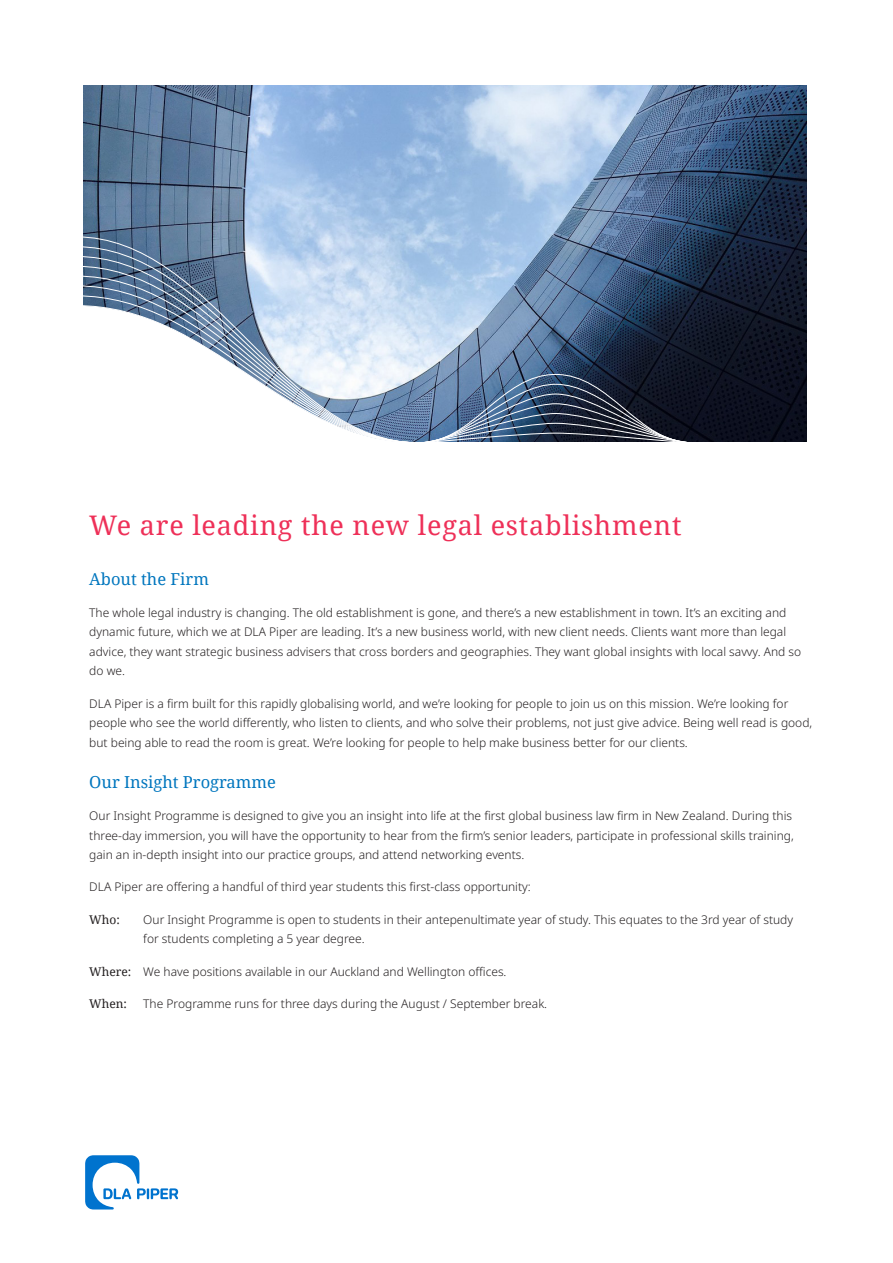
<style>
.page{position:relative;width:893px;height:1263px;background:#fff}
.page>*{position:absolute;margin:0;border:0;box-sizing:border-box;transform-origin:0 0}
.t1{font:27px "Noto Serif";letter-spacing:.03em;color:#ee3058}
.Subhead_1{font:16.5px "Noto Serif";color:#0076be}
.Body_Copy{font:300 12px/19.5px "Noto Sans";color:#231f20}
.Body_Copy-2{font:12px "Noto Serif";color:#231f20}
.s1{font-family:"Noto Serif";font-weight:400}
</style>
<div class="page">
<img style="left:84px;top:85px;width:723px;height:357px">
<svg style="left:420px;top:374px;width:273px;height:68px;background:#3e4f67"></svg>
<svg style="left:83px;top:236px;width:337px;height:206px"></svg>
<svg style="left:85px;top:1155px;width:93px;height:54px"></svg>
<p class="t1" style="left:89px;top:507px;width:594px">We are leading the new legal establishment</p>
<p class="Subhead_1" style="left:89px;top:567px;width:121px">About the Firm</p>
<p class="Body_Copy" style="left:89px;top:603px;width:713px">The whole legal industry is changing. The old establishment is gone, and there’s a new establishment in town. It’s an exciting and dynamic future, which we at DLA Piper are leading. It’s a new business world, with new client needs. Clients want more than legal advice, they want strategic business advisers that cross borders and geographies. They want global insights with local savvy. And so do we.</p>
<p class="Body_Copy" style="left:89px;top:694px;width:724px">DLA Piper is a firm built for this rapidly globalising world, and we’re looking for people to join us on this mission. We’re looking for people who see the world differently, who listen to clients, and who solve their problems, not just give advice. Being well read is good, but being able to read the room is great. We’re looking for people to help make business better for our clients.</p>
<p class="Subhead_1" style="left:89px;top:771px;width:188px">Our Insight Programme</p>
<p class="Body_Copy" style="left:89px;top:806px;width:706px">Our Insight Programme is designed to give you an insight into life at the first global business law firm in New Zealand. During this three-day immersion, you will have the opportunity to hear from the firm’s senior leaders, participate in professional skills training, gain an in-depth insight into our practice groups, and attend networking events.</p>
<p class="Body_Copy" style="left:89px;top:878px;width:443px">DLA Piper are offering a handful of third year students this first-class opportunity:</p>
<p class="Body_Copy-2" style="left:89px;top:911px;width:32px">Who:</p>
<p class="Body_Copy" style="left:143px;top:910px;width:651px">Our Insight Programme is open to students in their antepenultimate year of study. This equates to the 3rd year of study for students completing a 5 year degree.</p>
<p class="Body_Copy" style="left:89px;top:962px;width:419px"><span class="s1">Where:</span> We have positions available in our Auckland and Wellington offices.</p>
<p class="Body_Copy-2" style="left:89px;top:995px;width:39px">When:</p>
<p class="Body_Copy" style="left:143px;top:994px;width:405px">The Programme runs for three days during the August / September break.</p>
</div>
